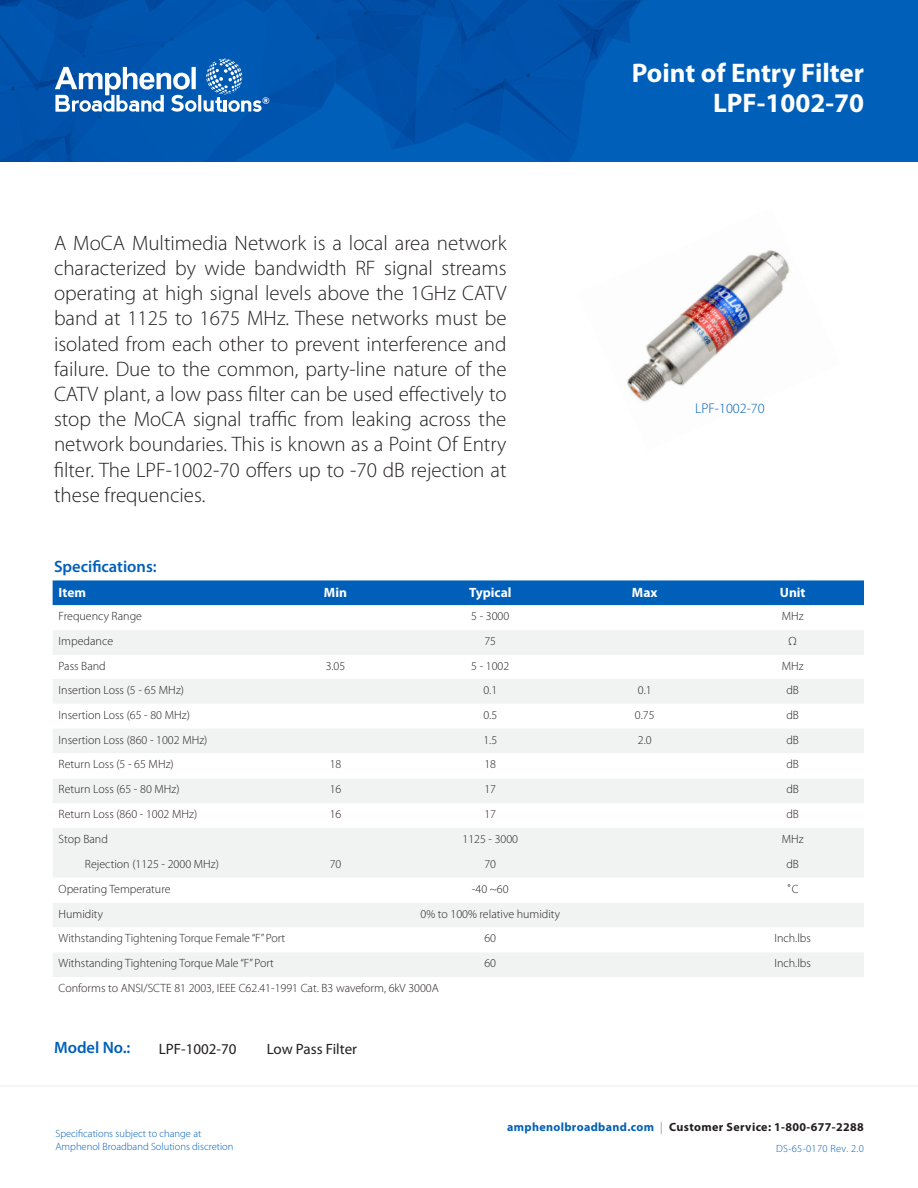
<style>
.page{position:relative;width:918px;height:1188px;background:#fff}
.page>*{position:absolute;margin:0;border:0;box-sizing:border-box;transform-origin:0 0}
.HEADLINE{font:700 27px/30px "Myriad Pro";color:#fff;text-align:right}
.t1{font:300 21px/25.2px "Myriad Pro";color:#231f20;text-align:justify}
.BODY{font:600 16.5px "Myriad Pro";color:#005fb9}
.BODY-2{font:15px "Myriad Pro";color:#231f20}
.BODY-3{font:300 14.1px "Myriad Pro";color:#005fb9}
.BLACK_SUB{font:700 13.5px "Myriad Pro";color:#fff}
.BODY-4{font:300 12px "Myriad Pro";color:#231f20}
.t2{font:700 12px "Myriad Pro";letter-spacing:.03em;color:#231f20}
.BODY-5{font:12px "Myriad Pro";color:#231f20}
.t3{font:300 10.5px/13.5px "Myriad Pro";color:#005fb9}
.t4{font:300 10.5px "Myriad Pro";letter-spacing:.03em;color:#005fb9}
.s1{font-weight:300}
.s2{color:#005fb9}
.s3{color:#b8b9bc}
</style>
<div class="page">
<div style="left:0;top:0;width:918px;height:165px;background:#005fb9"></div>
<svg style="left:0;top:0;width:642px;height:162px"></svg>
<div style="left:0;top:162px;width:918px;height:432px;background:#fff"></div>
<hr style="left:0;top:1085px;width:918px;height:1px;background:#f3f4f5">
<img style="left:627px;top:250px;width:162px;height:152px">
<div style="left:53px;top:580px;width:811px;height:25px;background:#005fb9"></div>
<svg style="left:53px;top:605px;width:811px;height:1px"></svg>
<div style="left:53px;top:630px;width:811px;height:25px;background:#f1f3f2"></div>
<svg style="left:53px;top:679px;width:811px;height:298px;fill:#f1f3f2"></svg>
<p class="t1" style="left:54px;top:231px;width:454px">A MoCA Multimedia Network is a local area network characterized by wide bandwidth RF signal streams operating at high signal levels above the 1GHz CATV band at 1125 to 1675 MHz. These networks must be isolated from each other to prevent interference and failure. Due to the common, party-line nature of the CATV plant, a low pass filter can be used effectively to stop the MoCA signal traffic from leaking across the network boundaries. This is known as a Point Of Entry filter. The LPF-1002-70 offers up to -70 dB rejection at these frequencies.</p>
<p class="BODY" style="left:54px;top:557px;width:104px">Specifications:</p>
<p class="HEADLINE" style="left:632px;top:58px;width:234px">Point of Entry Filter<br>LPF-1002-70</p>
<p class="BODY-3" style="left:695px;top:401px;width:71px">LPF-1002-70</p>
<p class="BLACK_SUB" style="left:59px;top:584px;width:29px">Item</p>
<p class="BLACK_SUB" style="left:324px;top:584px;width:25px">Min</p>
<p class="BLACK_SUB" style="left:469px;top:584px;width:44px">Typical</p>
<p class="BLACK_SUB" style="left:632px;top:584px;width:27px">Max</p>
<p class="BLACK_SUB" style="left:780px;top:584px;width:27px">Unit</p>
<p class="BODY-4" style="left:59px;top:610px;width:85px">Frequency Range</p>
<p class="BODY-4" style="left:471px;top:610px;width:40px">5 - 3000</p>
<p class="BODY-4" style="left:782px;top:610px;width:23px">MHz</p>
<p class="BODY-4" style="left:59px;top:635px;width:56px">Impedance</p>
<p class="BODY-4" style="left:484px;top:635px;width:13px">75</p>
<p class="BODY-4" style="left:789px;top:635px;width:10px">Ω</p>
<p class="BODY-4" style="left:59px;top:659px;width:49px">Pass Band</p>
<p class="BODY-4" style="left:326px;top:659px;width:21px">3.05</p>
<p class="BODY-4" style="left:471px;top:659px;width:40px">5 - 1002</p>
<p class="BODY-4" style="left:782px;top:659px;width:23px">MHz</p>
<p class="BODY-4" style="left:59px;top:683px;width:127px">Insertion Loss (5 - 65 MHz)</p>
<p class="BODY-4" style="left:483px;top:683px;width:15px">0.1</p>
<p class="BODY-4" style="left:638px;top:683px;width:15px">0.1</p>
<p class="BODY-4" style="left:786px;top:683px;width:14px">dB</p>
<p class="BODY-4" style="left:59px;top:708px;width:133px">Insertion Loss (65 - 80 MHz)</p>
<p class="BODY-4" style="left:483px;top:708px;width:15px">0.5</p>
<p class="BODY-4" style="left:635px;top:708px;width:21px">0.75</p>
<p class="BODY-4" style="left:786px;top:708px;width:14px">dB</p>
<p class="BODY-4" style="left:59px;top:733px;width:150px">Insertion Loss (860 - 1002 MHz)</p>
<p class="BODY-4" style="left:483px;top:733px;width:15px">1.5</p>
<p class="BODY-4" style="left:638px;top:733px;width:15px">2.0</p>
<p class="BODY-4" style="left:786px;top:733px;width:14px">dB</p>
<p class="BODY-4" style="left:59px;top:758px;width:117px">Return Loss (5 - 65 MHz)</p>
<p class="BODY-4" style="left:330px;top:758px;width:13px">18</p>
<p class="BODY-4" style="left:484px;top:758px;width:13px">18</p>
<p class="BODY-4" style="left:786px;top:758px;width:14px">dB</p>
<p class="BODY-4" style="left:59px;top:783px;width:123px">Return Loss (65 - 80 MHz)</p>
<p class="BODY-4" style="left:330px;top:783px;width:13px">16</p>
<p class="BODY-4" style="left:484px;top:783px;width:13px">17</p>
<p class="BODY-4" style="left:786px;top:783px;width:14px">dB</p>
<p class="BODY-4" style="left:59px;top:808px;width:140px">Return Loss (860 - 1002 MHz)</p>
<p class="BODY-4" style="left:330px;top:808px;width:13px">16</p>
<p class="BODY-4" style="left:484px;top:808px;width:13px">17</p>
<p class="BODY-4" style="left:786px;top:808px;width:14px">dB</p>
<p class="BODY-4" style="left:59px;top:832px;width:51px">Stop Band</p>
<p class="BODY-4" style="left:462px;top:832px;width:57px">1125 - 3000</p>
<p class="BODY-4" style="left:782px;top:832px;width:23px">MHz</p>
<p class="BODY-4" style="left:85px;top:857px;width:136px">Rejection (1125 - 2000 MHz)</p>
<p class="BODY-4" style="left:330px;top:857px;width:13px">70</p>
<p class="BODY-4" style="left:484px;top:857px;width:13px">70</p>
<p class="BODY-4" style="left:786px;top:857px;width:14px">dB</p>
<p class="BODY-4" style="left:59px;top:882px;width:113px">Operating Temperature</p>
<p class="BODY-4" style="left:472px;top:882px;width:38px">-40 ~60</p>
<p class="BODY-5" style="left:787px;top:882px;width:13px">˚<span class="s1">C</span></p>
<p class="BODY-4" style="left:59px;top:907px;width:46px">Humidity</p>
<p class="BODY-4" style="left:421px;top:907px;width:141px">0% to 100% relative humidity</p>
<p class="BODY-4" style="left:59px;top:932px;width:228px">Withstanding Tightening Torque Female “F” Port</p>
<p class="BODY-4" style="left:484px;top:932px;width:13px">60</p>
<p class="BODY-4" style="left:774px;top:932px;width:38px">Inch.lbs</p>
<p class="BODY-4" style="left:59px;top:957px;width:217px">Withstanding Tightening Torque Male “F” Port</p>
<p class="BODY-4" style="left:484px;top:957px;width:13px">60</p>
<p class="BODY-4" style="left:774px;top:957px;width:38px">Inch.lbs</p>
<p class="BODY-4" style="left:59px;top:982px;width:382px">Conforms to ANSI/SCTE 81 2003, IEEE C62.41-1991 Cat. B3 waveform, 6kV 3000A</p>
<p class="BODY" style="left:54px;top:1039px;width:78px">Model No.:</p>
<p class="BODY-2" style="left:159px;top:1041px;width:79px">LPF-1002-70</p>
<p class="BODY-2" style="left:267px;top:1041px;width:92px">Low Pass Filter</p>
<p class="t3" style="left:56px;top:1127px;width:179px">Specifications subject to change at<br>Amphenol Broadband Solutions discretion</p>
<p class="t2" style="left:507px;top:1120px;width:358px"><span class="s2">amphenolbroadband.com</span> <span class="s3">|</span> Customer Service: 1-800-677-2288</p>
<p class="t4" style="left:776px;top:1143px;width:89px">DS-65-0170 Rev. 2.0</p>
</div>
